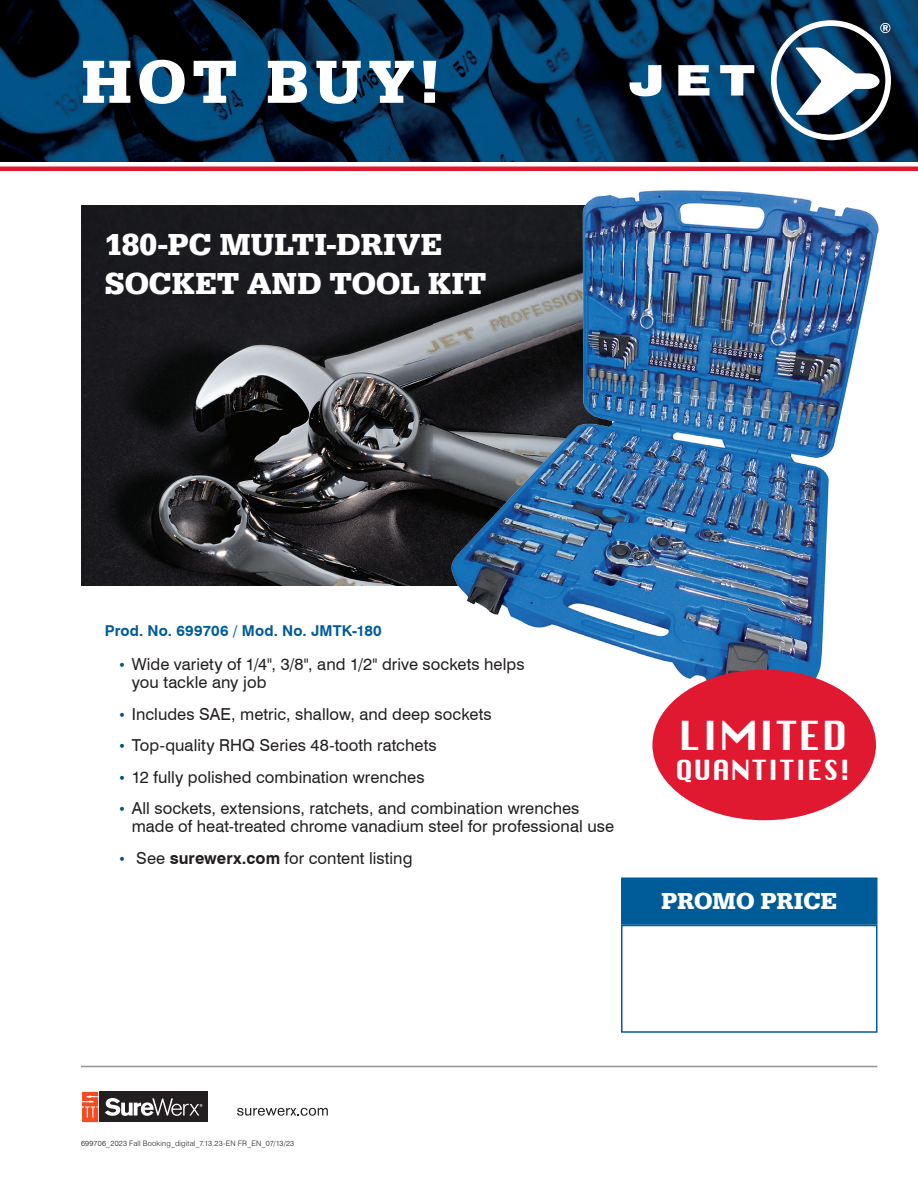
<style>
.page{position:relative;width:918px;height:1188px;background:#fff}
.page>*{position:absolute;margin:0;border:0;box-sizing:border-box;transform-origin:0 0}
.t1{font:700 63px "Serifa";letter-spacing:.085em;color:#fff}
.t2{font:39px "Krungthep";letter-spacing:-.005em;color:#fff}
.t3{font:700 31.5px/39px "Serifa";letter-spacing:-.005em;color:#fff}
.t4{font:27px "Krungthep";letter-spacing:.015em;color:#fff}
.t5{font:700 24px "Serifa";letter-spacing:-.01em;color:#fff}
.t6{font:16.5px/18px "Swiss 721 BT";letter-spacing:.005em;color:#231f20}
.t7{font:700 15px "Swiss 721 BT";letter-spacing:.01em;color:#005c98}
.t8{font:300 7.5px "Swiss 721 BT";letter-spacing:.025em;color:#231f20}
.s1{font-size:13.5px;color:#015584}
.s2{font-weight:700}
</style>
<div class="page">
<hr style="left:81px;top:1066px;width:797px;height:1px;background:#939598">
<img style="left:0;top:0;width:918px;height:162px">
<div style="left:0;top:166px;width:918px;height:5px;background:#e01931"></div>
<svg style="left:237px;top:1108px;width:91px;height:8px"></svg>
<svg style="left:82px;top:1091px;width:126px;height:32px"></svg>
<svg style="left:82px;top:1092px;width:16px;height:30px"></svg>
<div style="left:99px;top:1092px;width:108px;height:30px;background:#231f20"></div>
<svg style="left:105px;top:1098px;width:97px;height:18px"></svg>
<svg style="left:630px;top:65px;width:31px;height:31px"></svg>
<svg style="left:678px;top:65px;width:31px;height:31px"></svg>
<svg style="left:720px;top:65px;width:34px;height:31px"></svg>
<svg style="left:771px;top:20px;width:120px;height:120px"></svg>
<img style="left:81px;top:205px;width:531px;height:380px">
<img style="left:433px;top:190px;width:446px;height:44px">
<img style="left:612px;top:234px;width:178px;height:316px">
<img style="left:790px;top:234px;width:88px;height:475px">
<img style="left:433px;top:550px;width:358px;height:157px">
<div style="left:621px;top:925px;width:257px;height:108px;border:2px solid #005c98"></div>
<div style="left:622px;top:878px;width:255px;height:46px;background:#005c98"></div>
<div style="left:621px;top:878px;width:257px;height:47px;border:2px solid #005c98"></div>
<div style="left:652px;top:670px;width:224px;height:150px;background:#e01931;border-radius:50%"></div>
<h1 class="t1" style="left:81px;top:44px;width:360px">HOT BUY!</h1>
<h3 class="t3" style="left:105px;top:225px;width:383px">180-PC MULTI-DRIVE<br>SOCKET AND TOOL KIT</h3>
<p class="t7" style="left:105px;top:621px;width:279px">Prod. No. 699706 / Mod. No. JMTK-180</p>
<p class="t6" style="left:132px;top:655px;width:394px;text-indent:-14px"><span class="s1">•</span> Wide variety of 1/4", 3/8", and 1/2" drive sockets helps you tackle any job</p>
<p class="t6" style="left:118px;top:705px;width:375px"><span class="s1">•</span> Includes SAE, metric, shallow, and deep sockets</p>
<p class="t6" style="left:118px;top:736px;width:320px"><span class="s1">•</span> Top-quality RHQ Series 48-tooth ratchets</p>
<p class="t6" style="left:118px;top:768px;width:308px"><span class="s1">•</span> 12 fully polished combination wrenches</p>
<p class="t6" style="left:132px;top:799px;width:484px;text-indent:-14px"><span class="s1">•</span> All sockets, extensions, ratchets, and combination wrenches made of heat-treated chrome vanadium steel for professional use</p>
<p class="t6" style="left:118px;top:849px;width:296px"><span class="s1">•</span> See <span class="s2">surewerx.com</span> for content listing</p>
<h2 class="t2" style="left:679px;top:713px;width:170px">LIMITED</h2>
<h3 class="t4" style="left:675px;top:755px;width:178px">QUANTITIES!</h3>
<h3 class="t5" style="left:661px;top:887px;width:178px">PROMO PRICE</h3>
<p class="t8" style="left:81px;top:1139px;width:215px">699706_2023 Fall Booking_digital_7.13.23-EN FR_EN_07/13/23</p>
</div>
